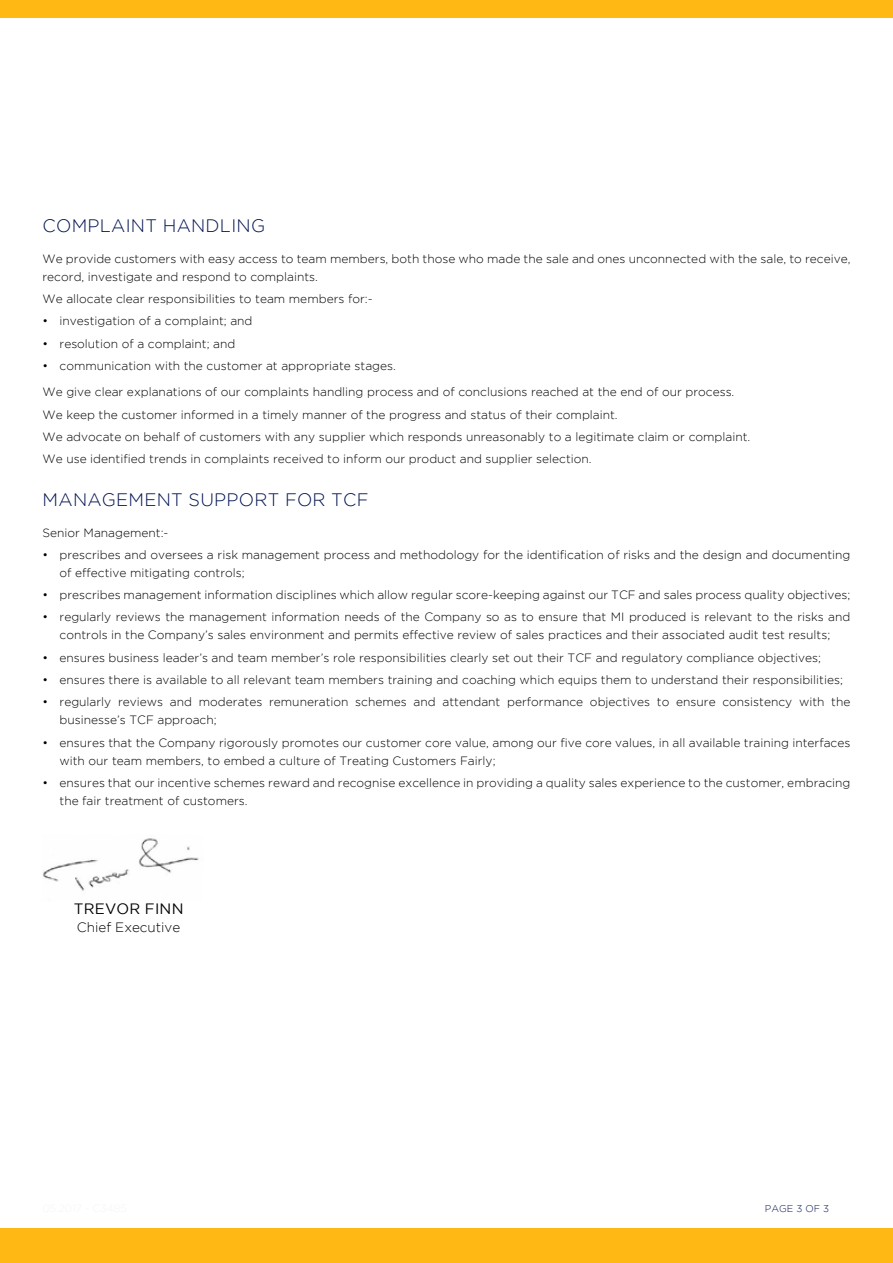
<style>
.page{position:relative;width:893px;height:1263px;background:#fff}
.page>*{position:absolute;margin:0;border:0;box-sizing:border-box;transform-origin:0 0}
.tit_2{font:300 18px "Gotham";letter-spacing:.015em;color:#01124f}
.t1{font:15px "Gotham";letter-spacing:.015em;color:#000}
.t2{font:300 13.5px "Gotham";color:#000}
.Body{font:300 12px/18px "Gotham";color:#000}
.t3{font:300 9.75px "Gotham";letter-spacing:.015em;color:#01124f}
</style>
<div class="page">
<div style="left:0;top:1229px;width:893px;height:34px;background:#ffb814"></div>
<div style="left:0;top:0;width:893px;height:17px;background:#ffb814"></div>
<img style="left:43px;top:838px;width:156px;height:53px">
<p class="tit_2" style="left:43px;top:216px;width:224px">COMPLAINT HANDLING</p>
<p class="Body" style="left:43px;top:249px;width:809px">We provide customers with easy access to team members, both those who made the sale and ones unconnected with the sale, to receive, record, investigate and respond to complaints.</p>
<p class="Body" style="left:43px;top:290px;width:332px">We allocate clear responsibilities to team members for:-</p>
<p class="Body" style="left:43px;top:312px;width:211px">• investigation of a complaint; and</p>
<p class="Body" style="left:43px;top:334px;width:194px">• resolution of a complaint; and</p>
<p class="Body" style="left:43px;top:356px;width:355px">• communication with the customer at appropriate stages.</p>
<p class="Body" style="left:43px;top:383px;width:693px">We give clear explanations of our complaints handling process and of conclusions reached at the end of our process.</p>
<p class="Body" style="left:43px;top:405px;width:577px">We keep the customer informed in a timely manner of the progress and status of their complaint.</p>
<p class="Body" style="left:43px;top:427px;width:709px">We advocate on behalf of customers with any supplier which responds unreasonably to a legitimate claim or complaint.</p>
<p class="Body" style="left:43px;top:450px;width:551px">We use identified trends in complaints received to inform our product and supplier selection.</p>
<p class="tit_2" style="left:43px;top:490px;width:327px">MANAGEMENT SUPPORT FOR TCF</p>
<p class="Body" style="left:43px;top:523px;width:127px">Senior Management:-</p>
<p class="Body" style="left:60px;top:546px;width:792px;text-indent:-17px">• prescribes and oversees a risk management process and methodology for the identification of risks and the design and documenting of effective mitigating controls;</p>
<p class="Body" style="left:43px;top:586px;width:809px">• prescribes management information disciplines which allow regular score-keeping against our TCF and sales process quality objectives;</p>
<p class="Body" style="left:43px;top:608px;width:809px;text-align:center">• regularly reviews the management information needs of the Company so as to ensure that MI produced is relevant to the risks and controls in the Company’s sales environment and permits effective review of sales practices and their associated audit test results;</p>
<p class="Body" style="left:43px;top:648px;width:780px">• ensures business leader’s and team member’s role responsibilities clearly set out their TCF and regulatory compliance objectives;</p>
<p class="Body" style="left:43px;top:671px;width:802px">• ensures there is available to all relevant team members training and coaching which equips them to understand their responsibilities;</p>
<p class="Body" style="left:60px;top:693px;width:792px;text-indent:-17px">• regularly reviews and moderates remuneration schemes and attendant performance objectives to ensure consistency with the businesse’s TCF approach;</p>
<p class="Body" style="left:60px;top:733px;width:792px;text-indent:-17px">• ensures that the Company rigorously promotes our customer core value, among our five core values, in all available training interfaces with our team members, to embed a culture of Treating Customers Fairly;</p>
<p class="Body" style="left:60px;top:773px;width:792px;text-indent:-17px">• ensures that our incentive schemes reward and recognise excellence in providing a quality sales experience to the customer, embracing the fair treatment of customers.</p>
<p class="t1" style="left:74px;top:900px;width:111px">TREVOR FINN</p>
<p class="t2" style="left:77px;top:920px;width:105px">Chief Executive</p>
<p class="t3" style="left:765px;top:1203px;width:66px">PAGE 3 OF 3</p>
</div>
